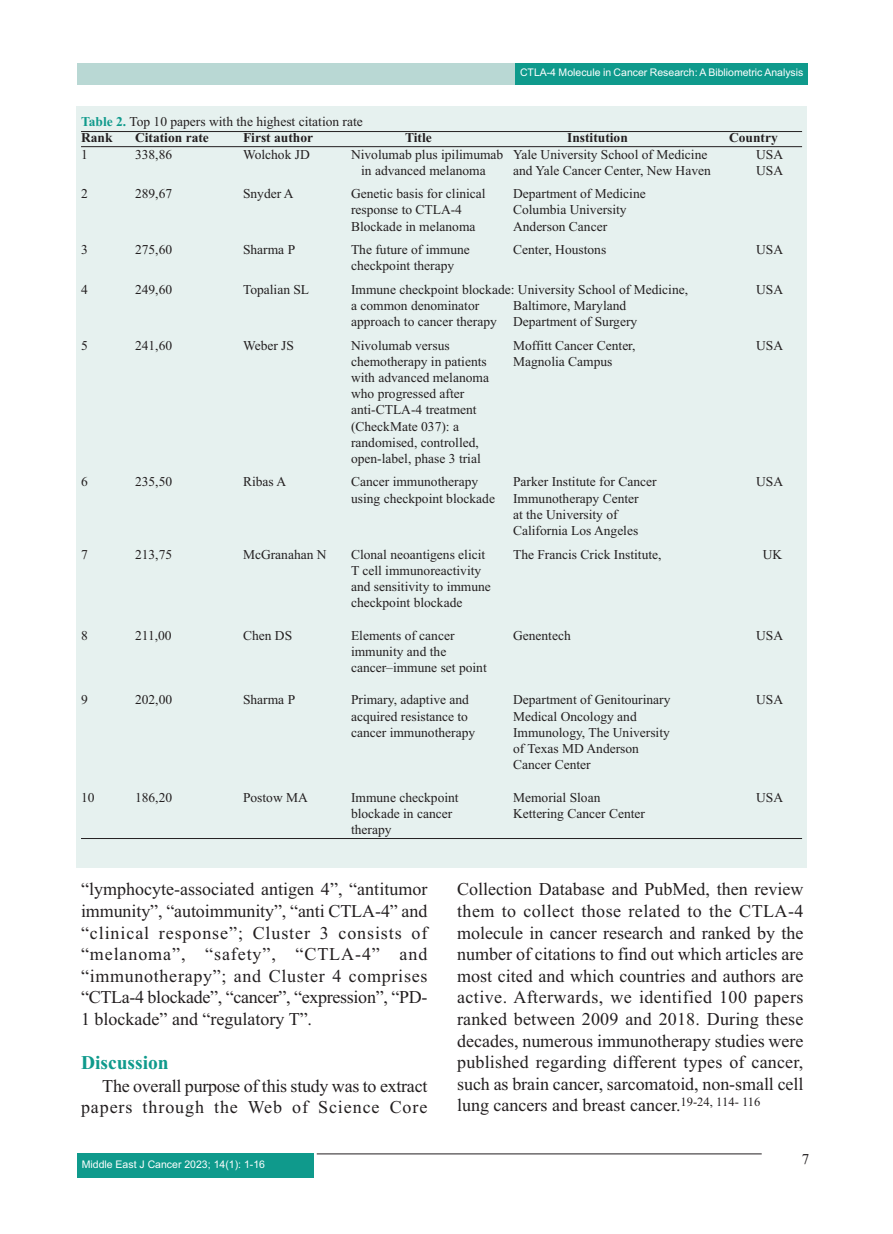
<style>
.page{position:relative;width:893px;height:1234px;background:#fff}
.page>*{position:absolute;margin:0;border:0;box-sizing:border-box;transform-origin:0 0}
.t1{font:700 19.5px "Times New Roman";color:#0f9a8c}
.t2{font:18px/21.6px "Times New Roman";letter-spacing:-.005em;color:#231f20;text-align:justify}
.t3{font:15px "Times New Roman";color:#231f20}
.t4{font:13.5px "Times New Roman";color:#231f20}
.t5{font:700 13.5px "Times New Roman";color:#231f20}
.t6{font:10.5px "Arial";color:#fff}
.s1{font-weight:700;color:#0f9a8c}
</style>
<div class="page">
<div style="left:78px;top:64px;width:730px;height:21px;background:#b9d8d4"></div>
<div style="left:516px;top:64px;width:292px;height:21px;background:#0f9a8c"></div>
<hr style="left:317px;top:1153px;width:445px;height:1px;background:#231f20">
<div style="left:77px;top:1153px;width:236px;height:24px;background:#0f9a8c"></div>
<div style="left:77px;top:106px;width:730px;height:761px;background:#e6f1ef"></div>
<hr style="left:81px;top:131px;width:721px;height:1px;background:#231f20">
<hr style="left:81px;top:146px;width:721px;height:1px;background:#231f20">
<hr style="left:81px;top:838px;width:721px;height:1px;background:#231f20">
<p class="t6" style="left:520px;top:68px;width:285px">CTLA-4 Molecule in Cancer Research: A Bibliometric Analysis</p>
<p class="t4" style="left:81px;top:117px;width:283px"><span class="s1">Table 2.</span> Top 10 papers with the highest citation rate</p>
<p class="t5" style="left:81px;top:133px;width:33px">Rank</p>
<p class="t5" style="left:135px;top:133px;width:75px">Citation rate</p>
<p class="t5" style="left:243px;top:133px;width:72px">First author</p>
<p class="t5" style="left:405px;top:133px;width:28px">Title</p>
<p class="t5" style="left:567px;top:133px;width:62px">Institution</p>
<p class="t5" style="left:729px;top:133px;width:50px">Country</p>
<p class="t4" style="left:81px;top:149px;width:8px">1</p>
<p class="t4" style="left:135px;top:149px;width:39px">338,86</p>
<p class="t4" style="left:243px;top:149px;width:68px">Wolchok JD</p>
<p class="t4" style="left:351px;top:149px;width:358px">Nivolumab plus ipilimumab Yale University School of Medicine</p>
<p class="t4" style="left:756px;top:149px;width:28px">USA</p>
<p class="t4" style="left:361px;top:165px;width:126px">in advanced melanoma</p>
<p class="t4" style="left:513px;top:165px;width:199px">and Yale Cancer Center, New Haven</p>
<p class="t4" style="left:756px;top:165px;width:28px">USA</p>
<p class="t4" style="left:81px;top:189px;width:8px">2</p>
<p class="t4" style="left:135px;top:189px;width:39px">289,67</p>
<p class="t4" style="left:243px;top:189px;width:52px">Snyder A</p>
<p class="t4" style="left:351px;top:189px;width:136px">Genetic basis for clinical</p>
<p class="t4" style="left:513px;top:189px;width:134px">Department of Medicine</p>
<p class="t4" style="left:351px;top:205px;width:112px">response to CTLA-4</p>
<p class="t4" style="left:513px;top:205px;width:115px">Columbia University</p>
<p class="t4" style="left:351px;top:221px;width:126px">Blockade in melanoma</p>
<p class="t4" style="left:513px;top:221px;width:96px">Anderson Cancer</p>
<p class="t4" style="left:81px;top:245px;width:8px">3</p>
<p class="t4" style="left:135px;top:245px;width:39px">275,60</p>
<p class="t4" style="left:243px;top:245px;width:54px">Sharma P</p>
<p class="t4" style="left:351px;top:245px;width:120px">The future of immune</p>
<p class="t4" style="left:513px;top:245px;width:95px">Center, Houstons</p>
<p class="t4" style="left:756px;top:245px;width:28px">USA</p>
<p class="t4" style="left:351px;top:261px;width:105px">checkpoint therapy</p>
<p class="t4" style="left:81px;top:284px;width:8px">4</p>
<p class="t4" style="left:135px;top:284px;width:39px">249,60</p>
<p class="t4" style="left:243px;top:284px;width:68px">Topalian SL</p>
<p class="t4" style="left:351px;top:284px;width:339px">Immune checkpoint blockade: University School of Medicine,</p>
<p class="t4" style="left:756px;top:284px;width:28px">USA</p>
<p class="t4" style="left:351px;top:300px;width:130px">a common denominator</p>
<p class="t4" style="left:513px;top:300px;width:115px">Baltimore, Maryland</p>
<p class="t4" style="left:351px;top:317px;width:288px">approach to cancer therapy Department of Surgery</p>
<p class="t4" style="left:81px;top:340px;width:8px">5</p>
<p class="t4" style="left:135px;top:340px;width:39px">241,60</p>
<p class="t4" style="left:243px;top:340px;width:53px">Weber JS</p>
<p class="t4" style="left:351px;top:340px;width:100px">Nivolumab versus</p>
<p class="t4" style="left:513px;top:340px;width:124px">Moffitt Cancer Center,</p>
<p class="t4" style="left:756px;top:340px;width:28px">USA</p>
<p class="t4" style="left:351px;top:356px;width:137px">chemotherapy in patients</p>
<p class="t4" style="left:513px;top:356px;width:101px">Magnolia Campus</p>
<p class="t4" style="left:351px;top:372px;width:139px">with advanced melanoma</p>
<p class="t4" style="left:351px;top:389px;width:115px">who progressed after</p>
<p class="t4" style="left:351px;top:405px;width:127px">anti-CTLA-4 treatment</p>
<p class="t4" style="left:351px;top:421px;width:109px">(CheckMate 037): a</p>
<p class="t4" style="left:351px;top:437px;width:129px">randomised, controlled,</p>
<p class="t4" style="left:351px;top:453px;width:131px">open-label, phase 3 trial</p>
<p class="t4" style="left:81px;top:477px;width:8px">6</p>
<p class="t4" style="left:135px;top:477px;width:39px">235,50</p>
<p class="t4" style="left:243px;top:477px;width:45px">Ribas A</p>
<p class="t4" style="left:351px;top:477px;width:129px">Cancer immunotherapy</p>
<p class="t4" style="left:513px;top:477px;width:145px">Parker Institute for Cancer</p>
<p class="t4" style="left:756px;top:477px;width:28px">USA</p>
<p class="t4" style="left:351px;top:493px;width:145px">using checkpoint blockade</p>
<p class="t4" style="left:513px;top:493px;width:127px">Immunotherapy Center</p>
<p class="t4" style="left:513px;top:509px;width:106px">at the University of</p>
<p class="t4" style="left:513px;top:525px;width:127px">California Los Angeles</p>
<p class="t4" style="left:81px;top:549px;width:8px">7</p>
<p class="t4" style="left:135px;top:549px;width:39px">213,75</p>
<p class="t4" style="left:243px;top:549px;width:85px">McGranahan N</p>
<p class="t4" style="left:351px;top:549px;width:136px">Clonal neoantigens elicit</p>
<p class="t4" style="left:513px;top:549px;width:150px">The Francis Crick Institute,</p>
<p class="t4" style="left:763px;top:549px;width:21px">UK</p>
<p class="t4" style="left:351px;top:565px;width:132px">T cell immunoreactivity</p>
<p class="t4" style="left:351px;top:581px;width:141px">and sensitivity to immune</p>
<p class="t4" style="left:351px;top:597px;width:113px">checkpoint blockade</p>
<p class="t4" style="left:81px;top:630px;width:8px">8</p>
<p class="t4" style="left:135px;top:630px;width:38px">211,00</p>
<p class="t4" style="left:243px;top:630px;width:51px">Chen DS</p>
<p class="t4" style="left:351px;top:630px;width:105px">Elements of cancer</p>
<p class="t4" style="left:513px;top:630px;width:59px">Genentech</p>
<p class="t4" style="left:756px;top:630px;width:28px">USA</p>
<p class="t4" style="left:351px;top:646px;width:97px">immunity and the</p>
<p class="t4" style="left:351px;top:662px;width:137px">cancer–immune set point</p>
<p class="t4" style="left:81px;top:695px;width:8px">9</p>
<p class="t4" style="left:135px;top:695px;width:39px">202,00</p>
<p class="t4" style="left:243px;top:695px;width:54px">Sharma P</p>
<p class="t4" style="left:351px;top:695px;width:119px">Primary, adaptive and</p>
<p class="t4" style="left:513px;top:695px;width:159px">Department of Genitourinary</p>
<p class="t4" style="left:756px;top:695px;width:28px">USA</p>
<p class="t4" style="left:351px;top:711px;width:118px">acquired resistance to</p>
<p class="t4" style="left:513px;top:711px;width:125px">Medical Oncology and</p>
<p class="t4" style="left:351px;top:727px;width:126px">cancer immunotherapy</p>
<p class="t4" style="left:513px;top:727px;width:158px">Immunology, The University</p>
<p class="t4" style="left:513px;top:743px;width:127px">of Texas MD Anderson</p>
<p class="t4" style="left:513px;top:759px;width:79px">Cancer Center</p>
<p class="t4" style="left:81px;top:792px;width:15px">10</p>
<p class="t4" style="left:135px;top:792px;width:39px">186,20</p>
<p class="t4" style="left:243px;top:792px;width:66px">Postow MA</p>
<p class="t4" style="left:351px;top:792px;width:109px">Immune checkpoint</p>
<p class="t4" style="left:513px;top:792px;width:89px">Memorial Sloan</p>
<p class="t4" style="left:756px;top:792px;width:28px">USA</p>
<p class="t4" style="left:351px;top:808px;width:103px">blockade in cancer</p>
<p class="t4" style="left:513px;top:808px;width:133px">Kettering Cancer Center</p>
<p class="t4" style="left:351px;top:824px;width:42px">therapy</p>
<p class="t2" style="left:81px;top:880px;width:348px">“lymphocyte-associated antigen 4”, “antitumor immunity”, “autoimmunity”, “anti CTLA-4” and “clinical response”; Cluster 3 consists of “melanoma”, “safety”, “CTLA-4” and “immunotherapy”; and Cluster 4 comprises “CTLa-4 blockade”, “cancer”, “expression”, “PD-1 blockade” and “regulatory T”.</p>
<p class="t1" style="left:81px;top:1055px;width:89px">Discussion</p>
<p class="t2" style="left:81px;top:1076px;width:348px;text-align:right">The overall purpose of this study was to extract papers through the Web of Science Core</p>
<p class="t6" style="left:82px;top:1160px;width:185px">Middle East J Cancer 2023; 14(1): 1-16</p>
<p class="t2" style="left:457px;top:880px;width:348px">Collection Database and PubMed, then review them to collect those related to the CTLA-4 molecule in cancer research and ranked by the number of citations to find out which articles are most cited and which countries and authors are active. Afterwards, we identified 100 papers ranked between 2009 and 2018. During these decades, numerous immunotherapy studies were published regarding different types of cancer, such as brain cancer, sarcomatoid, non-small cell lung cancers and breast cancer.<sup>19-24,</sup> <sup>114-</sup> <sup>116</sup></p>
<p class="t3" style="left:802px;top:1152px;width:9px">7</p>
</div>
